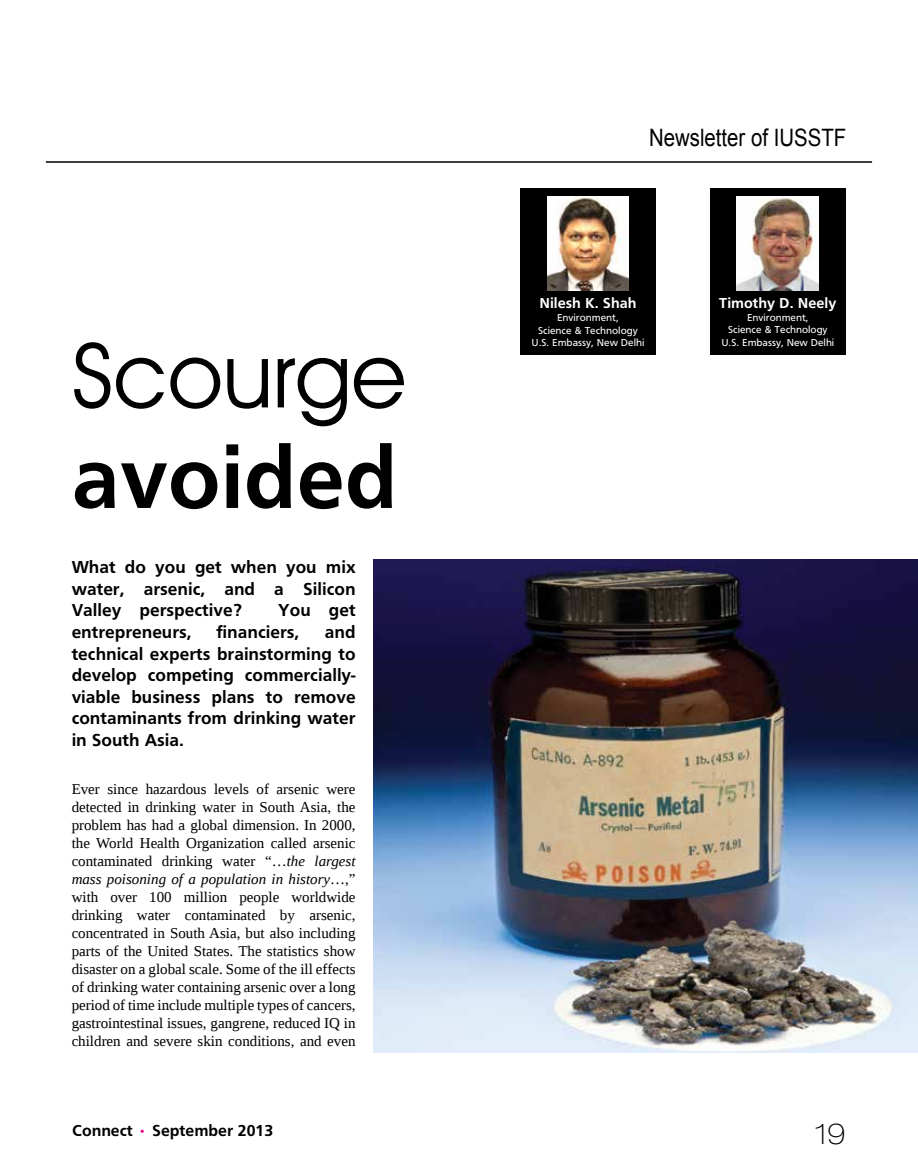
<style>
.page{position:relative;width:918px;height:1161px;background:#fff}
.page>*{position:absolute;margin:0;border:0;box-sizing:border-box;transform-origin:0 0}
.t1{font:90px "Avant Garde IT Cby BT";color:#000}
.t2{font:700 90px "Frutiger";color:#000}
.t3{font:100 expanded 28.5px "Helvetica Neue LT Pro";color:#000}
.t4{font:24px "Arial";color:#000;scale:.85 1}
.t5{font:700 18px/21.6px "Frutiger";color:#000;text-align:justify}
.t6{font:700 16.5px "Frutiger";color:#000}
.t7{font:15px/18px "Liberation Serif";color:#000;text-align:justify}
.t8{font:700 15px "Frutiger";color:#fff}
.t9{font:10.5px/12.6px "Frutiger";color:#fff;text-align:center}
.s1{font-style:italic}
.s2{color:#ec008c}
</style>
<div class="page">
<img style="left:374px;top:559px;width:544px;height:494px">
<hr style="left:46px;top:161px;width:826px;height:2px;background:#000">
<div style="left:520px;top:188px;width:136px;height:167px;background:#000"></div>
<img style="left:548px;top:197px;width:80px;height:93px">
<div style="left:710px;top:188px;width:136px;height:167px;background:#000"></div>
<img style="left:737px;top:197px;width:82px;height:93px">
<h1 class="t1" style="left:72px;top:321px;width:336px">Scourge</h1>
<p class="t2" style="left:72px;top:426px;width:328px">avoided</p>
<p class="t5" style="left:72px;top:556px;width:286px">what do you get when you mix water, arsenic, and a Silicon Valley perspective?</p>
<p class="t5" style="left:278px;top:599px;width:79px">You get</p>
<p class="t5" style="left:72px;top:621px;width:122px">entrepreneurs,</p>
<p class="t5" style="left:217px;top:621px;width:84px">financiers,</p>
<p class="t5" style="left:72px;top:621px;width:285px;text-indent:253px">and technical experts brainstorming to develop competing commercially&shy;viable business plans to remove contaminants from drinking water in South Asia.</p>
<p class="t7" style="left:72px;top:780px;width:286px">Ever since hazardous levels of arsenic were detected in drinking water in South Asia, the problem has had a global dimension. In 2000, the World Health Organization called arsenic contaminated drinking water “…<span class="s1">the largest mass poisoning of a population in history</span>…,” with over 100 million people worldwide drinking water contaminated by arsenic, concentrated in South Asia, but also including parts of the United States. The statistics show disaster on a global scale. Some of the ill effects of drinking water containing arsenic over a long period of time include multiple types of cancers, gastrointestinal issues, gangrene, reduced IQ in children and severe skin conditions, and even</p>
<p class="t6" style="left:72px;top:1121px;width:202px">Connect <span class="s2">•</span> September 2013</p>
<h3 class="t4" style="left:649px;top:121px;width:234px">Newsletter of IUSSTF</h3>
<p class="t8" style="left:539px;top:295px;width:99px">nilesh K. Shah</p>
<p class="t9" style="left:532px;top:311px;width:114px">Environment,<br>Science &amp; Technology<br>U.S. Embassy, New Delhi</p>
<p class="t8" style="left:719px;top:295px;width:119px">Timothy d. neely</p>
<p class="t9" style="left:721px;top:311px;width:114px">Environment,<br>Science &amp; Technology<br>U.S. Embassy, New Delhi</p>
<p class="t3" style="left:815px;top:1117px;width:32px">19</p>
</div>
